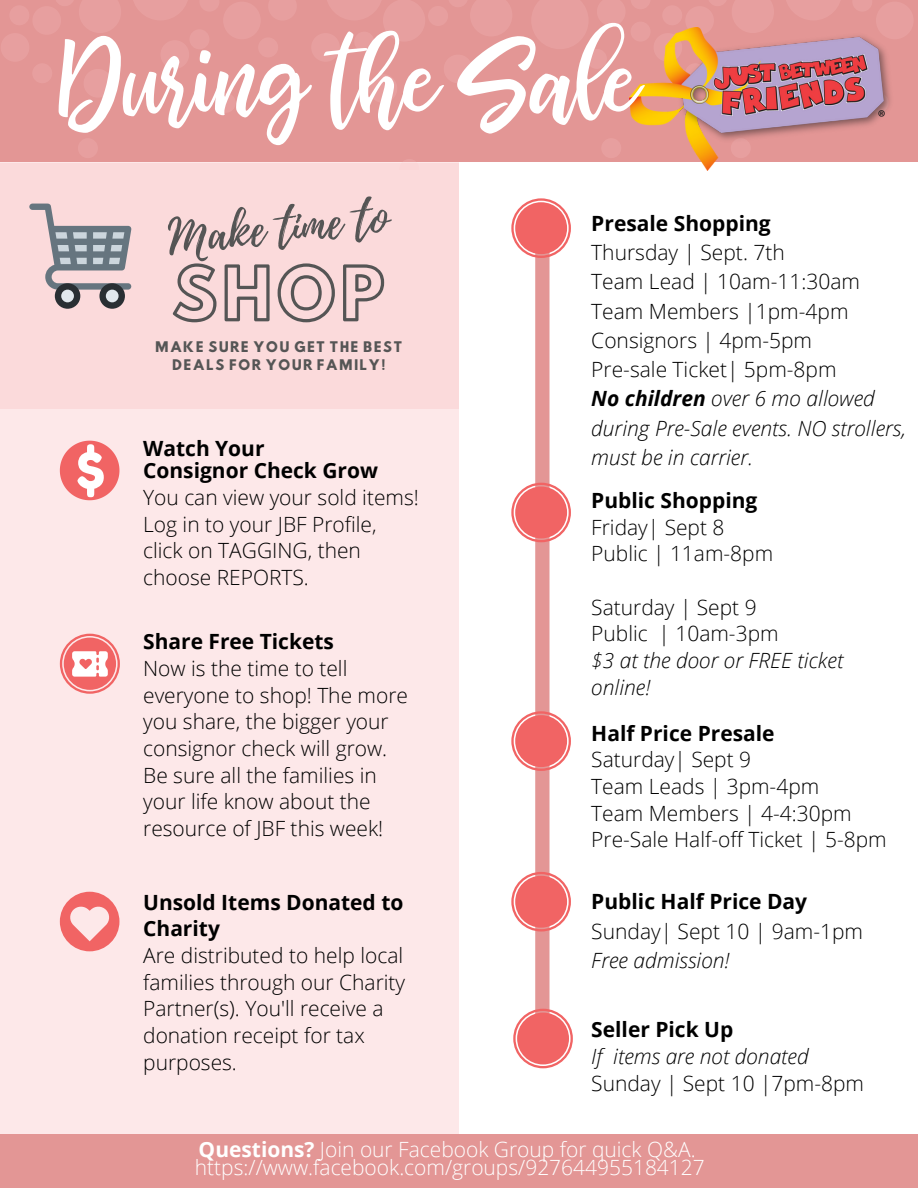
<style>
.page{position:relative;width:918px;height:1188px;background:#fff}
.page>*{position:absolute;margin:0;border:0;box-sizing:border-box;transform-origin:0 0}
.t1{font:95.55px "bhatoshine";color:#fff}
.t2{font:65.1px "Hussar Ekologiczne 1";color:#555}
.t3{font:47.7px "Playlist Script";color:#555}
.t4{font:300 21px/26.7px "Open Sans";color:#000}
.t5{font:700 21px/26.7px "Open Sans";color:#000}
.t6{font:italic 300 21px/29.2px "Open Sans";color:#000}
.t7{font:300 21px/17.7px "Open Sans";color:#fff}
.t8{font:13.05px/17.9px "Hussar Bd";letter-spacing:.09em;color:#555;text-align:center}
.s1{font-weight:700}
</style>
<div class="page">
<div style="left:0;top:122px;width:459px;height:1019px;background:#fde8e9"></div>
<svg style="left:60px;top:892px;width:59px;height:59px"></svg>
<svg style="left:60px;top:634px;width:60px;height:60px"></svg>
<div style="left:0;top:1134px;width:918px;height:54px;background:#e39695"></div>
<div style="left:0;top:0;width:918px;height:162px;background:#e39695"></div>
<div style="left:876px;top:2px;width:38px;height:37px;background:#e79f9f;border-radius:50%"></div>
<div style="left:160px;top:40px;width:29px;height:29px;background:#e79f9f;border-radius:50%"></div>
<div style="left:216px;top:93px;width:20px;height:20px;background:#e79f9f;border-radius:50%"></div>
<div style="left:78px;top:138px;width:20px;height:20px;background:#e79f9f;border-radius:50%"></div>
<div style="left:258px;top:37px;width:20px;height:20px;background:#e79f9f;border-radius:50%"></div>
<div style="left:189px;top:29px;width:20px;height:20px;background:#e79f9f;border-radius:50%"></div>
<div style="left:223px;top:2px;width:38px;height:37px;background:#e79f9f;border-radius:50%"></div>
<div style="left:383px;top:0;width:42px;height:42px;background:#e79f9f;border-radius:50%"></div>
<div style="left:587px;top:49px;width:20px;height:20px;background:#e79f9f;border-radius:50%"></div>
<div style="left:428px;top:6px;width:20px;height:20px;background:#e79f9f;border-radius:50%"></div>
<div style="left:354px;top:32px;width:20px;height:20px;background:#e79f9f;border-radius:50%"></div>
<div style="left:601px;top:138px;width:20px;height:20px;background:#e79f9f;border-radius:50%"></div>
<img style="left:629px;top:27px;width:262px;height:143px">
<svg style="left:60px;top:441px;width:59px;height:59px"></svg>
<svg style="left:511px;top:198px;width:62px;height:870px"></svg>
<div style="left:517px;top:1013px;width:52px;height:51px;background:#f16464;border-radius:50%"></div>
<div style="left:0;top:163px;width:459px;height:245px;background:#fbdadb"></div>
<svg style="left:29px;top:204px;width:102px;height:105px"></svg>
<p class="t1" style="left:60px;top:10px;width:580px">During the Sale</p>
<p class="t3" style="left:165px;top:203px;width:222px;rotate:-5deg">Make time to</p>
<p class="t2" style="left:172px;top:268px;width:215px">SHOP</p>
<p class="t8" style="left:155px;top:339px;width:249px">MAKE SURE YOU GET THE BEST<br>DEALS FOR YOUR FAMILY!</p>
<p class="t5" style="left:143px;top:435px;width:123px">Watch Your</p>
<p class="t5" style="left:143px;top:457px;width:236px">Consignor Check Grow</p>
<p class="t4" style="left:143px;top:483px;width:277px">You can view your sold items!<br>Log in to your JBF Profile, click on TAGGING, then choose REPORTS.</p>
<p class="t5" style="left:143px;top:628px;width:192px">Share Free Tickets</p>
<p class="t4" style="left:143px;top:655px;width:266px">Now is the time to tell everyone to shop! The more you share, the bigger your consignor check will grow.<br>Be sure all the families in your life know about the resource of JBF this week!</p>
<p class="t5" style="left:143px;top:888px;width:262px">Unsold Items Donated to<br>Charity</p>
<p class="t4" style="left:143px;top:942px;width:264px">Are distributed to help local families through our Charity<br>Partner(s). You'll receive a donation receipt for tax purposes.</p>
<p class="t5" style="left:591px;top:209px;width:181px">Presale Shopping</p>
<p class="t4" style="left:591px;top:239px;width:195px">Thursday | Sept. 7th</p>
<p class="t4" style="left:591px;top:268px;width:270px">Team Lead | 10am-11:30am</p>
<p class="t4" style="left:591px;top:297px;width:259px">Team Members |1pm-4pm</p>
<p class="t4" style="left:591px;top:326px;width:222px">Consignors | 4pm-5pm</p>
<p class="t4" style="left:591px;top:356px;width:247px">Pre-sale Ticket| 5pm-8pm</p>
<p class="t6" style="left:591px;top:384px;width:316px"><span class="s1">No children</span> over 6 mo allowed during Pre-Sale events. NO strollers, must be in carrier.</p>
<p class="t5" style="left:591px;top:487px;width:168px">Public Shopping</p>
<p class="t4" style="left:591px;top:513px;width:135px">Friday| Sept 8</p>
<p class="t4" style="left:591px;top:540px;width:183px">Public | 11am-8pm</p>
<p class="t4" style="left:591px;top:593px;width:167px">Saturday | Sept 9</p>
<p class="t4" style="left:591px;top:620px;width:189px">Public | 10am-3pm</p>
<p class="t6" style="left:591px;top:647px;width:253px;line-height:26.7px">$3 at the door or FREE ticket online!</p>
<p class="t5" style="left:591px;top:719px;width:185px">Half Price Presale</p>
<p class="t4" style="left:591px;top:746px;width:161px">Saturday| Sept 9</p>
<p class="t4" style="left:591px;top:772px;width:230px">Team Leads | 3pm-4pm</p>
<p class="t4" style="left:591px;top:799px;width:262px">Team Members | 4-4:30pm</p>
<p class="t4" style="left:591px;top:826px;width:297px">Pre-Sale Half-off Ticket | 5-8pm</p>
<p class="t5" style="left:591px;top:888px;width:217px">Public Half Price Day</p>
<p class="t4" style="left:591px;top:917px;width:273px">Sunday| Sept 10 | 9am-1pm</p>
<p class="t6" style="left:591px;top:945px;width:140px">Free admission!</p>
<p class="t5" style="left:591px;top:1016px;width:143px">Seller Pick Up</p>
<p class="t6" style="left:591px;top:1041px;width:219px">If items are not donated</p>
<p class="t4" style="left:591px;top:1069px;width:274px">Sunday | Sept 10 |7pm-8pm</p>
<p class="t7" style="left:195px;top:1140px;width:511px"><span class="s1">Questions?</span> Join our Facebook Group for quick Q&amp;A. https://www.facebook.com/groups/927644955184127</p>
</div>
